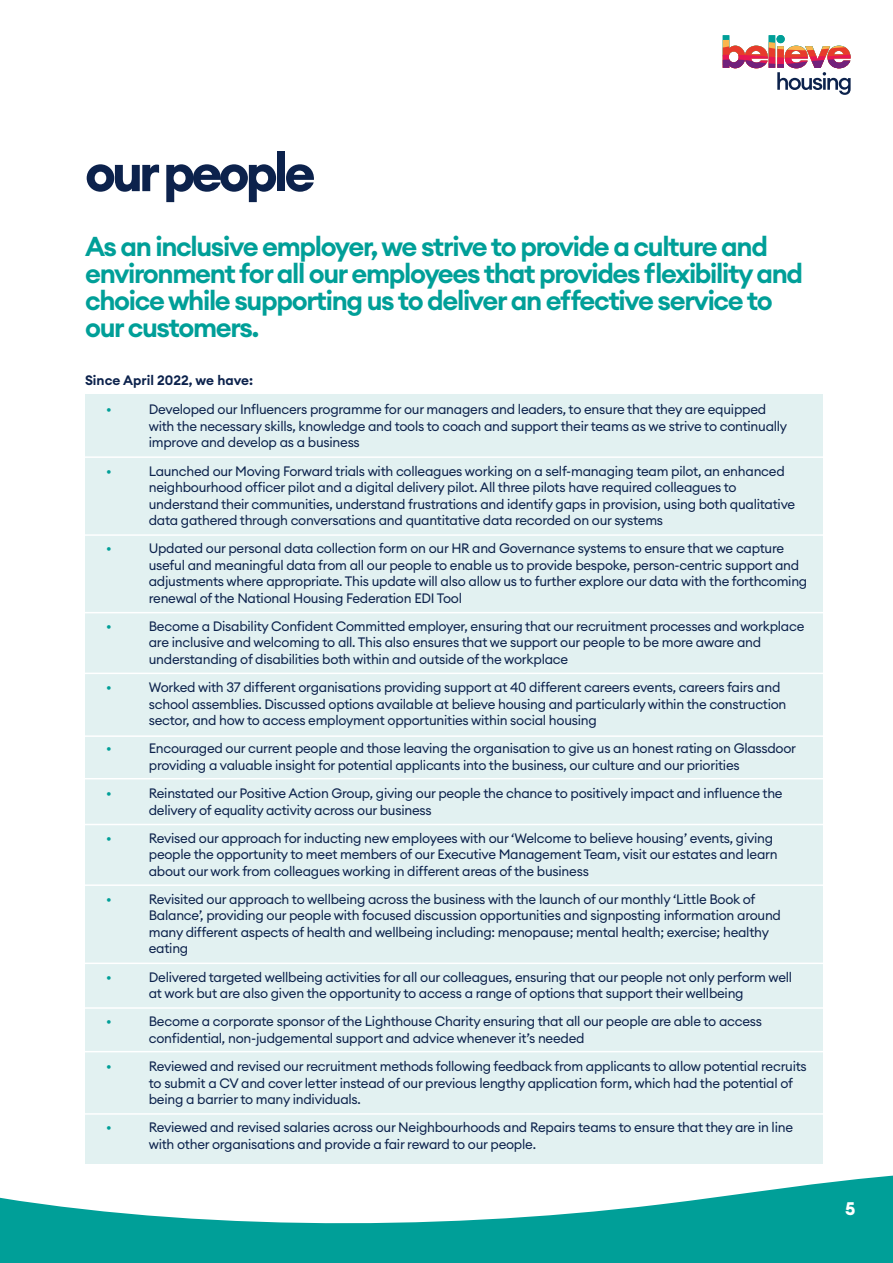
<style>
.page{position:relative;width:893px;height:1263px;background:#fff}
.page>*{position:absolute;margin:0;border:0;box-sizing:border-box;transform-origin:0 0}
.blue_header{font:700 52.5px "Euclid Circular A";letter-spacing:-.075em;color:#0c224c}
.green_headers{font:600 27px/27px "Euclid Circular A";letter-spacing:-.05em;color:#009f98}
.t1{font:700 18px "Euclid Circular A";color:#fff}
.body{font:13.5px/16.5px "Euclid Circular A";letter-spacing:-.02em;color:#0c224c}
.body-2{font:600 13.5px "Euclid Circular A";color:#0c224c}
.body-3{font:13.5px "Euclid Circular A";color:#009f98}
</style>
<div class="page">
<svg style="left:723px;top:35px;width:128px;height:60px"></svg>
<svg style="left:0;top:1175px;width:893px;height:88px;fill:#009f98"></svg>
<div style="left:85px;top:394px;width:738px;height:770px;background:#e2f1f1"></div>
<hr style="left:78px;top:456px;width:758px;height:2px;background:#fff">
<hr style="left:78px;top:534px;width:758px;height:2px;background:#fff">
<hr style="left:78px;top:612px;width:758px;height:1px;background:#fff">
<hr style="left:78px;top:673px;width:758px;height:1px;background:#fff">
<hr style="left:78px;top:735px;width:758px;height:2px;background:#fff">
<hr style="left:78px;top:778px;width:758px;height:1px;background:#fff">
<hr style="left:78px;top:824px;width:758px;height:1px;background:#fff">
<hr style="left:78px;top:884px;width:758px;height:2px;background:#fff">
<hr style="left:78px;top:962px;width:758px;height:2px;background:#fff">
<hr style="left:78px;top:1007px;width:758px;height:2px;background:#fff">
<hr style="left:78px;top:1051px;width:758px;height:1px;background:#fff">
<hr style="left:78px;top:1113px;width:758px;height:2px;background:#fff">
<p class="blue_header" style="left:85px;top:139px;width:232px">our people</p>
<p class="green_headers" style="left:85px;top:233px;width:720px">As an inclusive employer, we strive to provide a culture and environment for all our employees that provides flexibility and choice while supporting us to deliver an effective service to our customers.</p>
<p class="body-2" style="left:85px;top:372px;width:170px">Since April 2022, we have:</p>
<p class="body-3" style="left:106px;top:401px;width:7px">•</p>
<p class="body" style="left:149px;top:401px;width:640px">Developed our Influencers programme for our managers and leaders, to ensure that they are equipped with the necessary skills, knowledge and tools to coach and support their teams as we strive to continually improve and develop as a business</p>
<p class="body-3" style="left:106px;top:462px;width:7px">•</p>
<p class="body" style="left:149px;top:462px;width:648px">Launched our Moving Forward trials with colleagues working on a self-managing team pilot, an enhanced neighbourhood officer pilot and a digital delivery pilot. All three pilots have required colleagues to understand their communities, understand frustrations and identify gaps in provision, using both qualitative data gathered through conversations and quantitative data recorded on our systems</p>
<p class="body-3" style="left:106px;top:540px;width:7px">•</p>
<p class="body" style="left:149px;top:540px;width:660px">Updated our personal data collection form on our HR and Governance systems to ensure that we capture useful and meaningful data from all our people to enable us to provide bespoke, person-centric support and adjustments where appropriate. This update will also allow us to further explore our data with the forthcoming renewal of the National Housing Federation EDI Tool</p>
<p class="body-3" style="left:106px;top:617px;width:7px">•</p>
<p class="body" style="left:149px;top:618px;width:657px">Become a Disability Confident Committed employer, ensuring that our recruitment processes and workplace are inclusive and welcoming to all. This also ensures that we support our people to be more aware and understanding of disabilities both within and outside of the workplace</p>
<p class="body-3" style="left:106px;top:679px;width:7px">•</p>
<p class="body" style="left:149px;top:679px;width:639px">Worked with 37 different organisations providing support at 40 different careers events, careers fairs and school assemblies. Discussed options available at believe housing and particularly within the construction sector, and how to access employment opportunities within social housing</p>
<p class="body-3" style="left:106px;top:740px;width:7px">•</p>
<p class="body" style="left:149px;top:740px;width:649px">Encouraged our current people and those leaving the organisation to give us an honest rating on Glassdoor providing a valuable insight for potential applicants into the business, our culture and our priorities</p>
<p class="body-3" style="left:106px;top:784px;width:7px">•</p>
<p class="body" style="left:149px;top:785px;width:635px">Reinstated our Positive Action Group, giving our people the chance to positively impact and influence the delivery of equality activity across our business</p>
<p class="body-3" style="left:106px;top:829px;width:7px">•</p>
<p class="body" style="left:149px;top:829px;width:630px">Revised our approach for inducting new employees with our ‘Welcome to believe housing’ events, giving people the opportunity to meet members of our Executive Management Team, visit our estates and learn about our work from colleagues working in different areas of the business</p>
<p class="body-3" style="left:106px;top:890px;width:7px">•</p>
<p class="body" style="left:149px;top:891px;width:634px">Revisited our approach to wellbeing across the business with the launch of our monthly ‘Little Book of Balance’, providing our people with focused discussion opportunities and signposting information around many different aspects of health and wellbeing including: menopause; mental health; exercise; healthy eating</p>
<p class="body-3" style="left:106px;top:968px;width:7px">•</p>
<p class="body" style="left:149px;top:968px;width:645px">Delivered targeted wellbeing activities for all our colleagues, ensuring that our people not only perform well at work but are also given the opportunity to access a range of options that support their wellbeing</p>
<p class="body-3" style="left:106px;top:1013px;width:7px">•</p>
<p class="body" style="left:149px;top:1013px;width:615px">Become a corporate sponsor of the Lighthouse Charity ensuring that all our people are able to access confidential, non-judgemental support and advice whenever it’s needed</p>
<p class="body-3" style="left:106px;top:1057px;width:7px">•</p>
<p class="body" style="left:149px;top:1058px;width:660px">Reviewed and revised our recruitment methods following feedback from applicants to allow potential recruits to submit a CV and cover letter instead of our previous lengthy application form, which had the potential of being a barrier to many individuals.</p>
<p class="body-3" style="left:106px;top:1119px;width:7px">•</p>
<p class="body" style="left:149px;top:1119px;width:646px">Reviewed and revised salaries across our Neighbourhoods and Repairs teams to ensure that they are in line with other organisations and provide a fair reward to our people.</p>
<h3 class="t1" style="left:845px;top:1197px;width:12px">5</h3>
</div>
